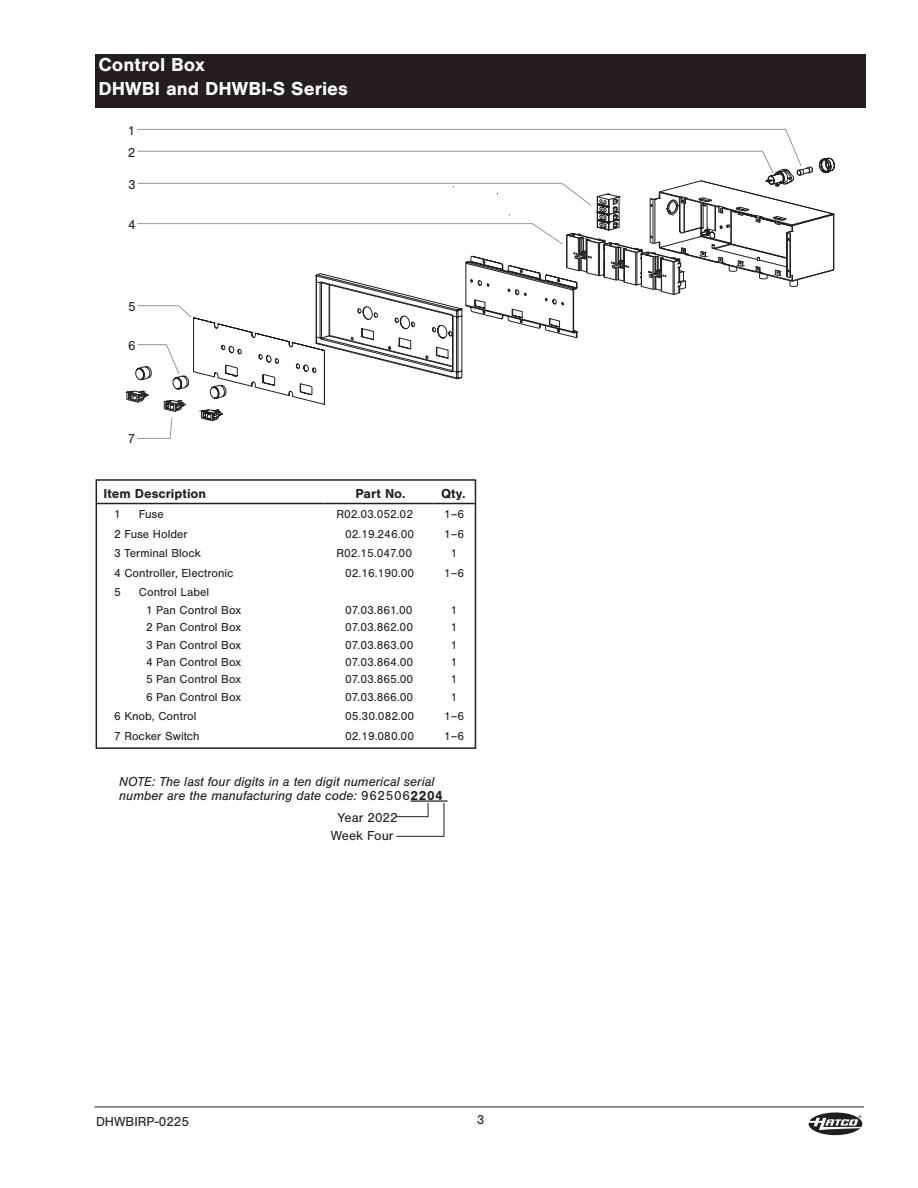
<style>
.page{position:relative;width:918px;height:1188px;background:#fff}
.page>*{position:absolute;margin:0;border:0;box-sizing:border-box;transform-origin:0 0}
.t1{font:700 19.5px/23.1px "Nimbus San";color:#fff}
.t2{font:italic 13.5px/13.5px "Nimbus San";color:#231f20}
.t3{font:13.5px/17.9px "Nimbus San";color:#231f20;text-align:center}
.t4{font:700 13.5px "Nimbus San";color:#231f20}
.t5{font:12px/17.4px "Nimbus San";color:#231f20;text-align:justify}
.s1{font-style:normal}
.s2{font-weight:700;font-style:normal}
</style>
<div class="page">
<hr style="left:94px;top:1107px;width:770px;height:1px;background:#231f20">
<svg style="left:809px;top:1112px;width:53px;height:23px"></svg>
<hr style="left:411px;top:800px;width:37px;height:2px;background:#231f20">
<svg style="left:396px;top:802px;width:49px;height:35px"></svg>
<div style="left:95px;top:54px;width:771px;height:54px;background:#231f20"></div>
<svg style="left:199px;top:409px;width:24px;height:12px"></svg>
<svg style="left:135px;top:369px;width:324px;height:36px"></svg>
<svg style="left:126px;top:391px;width:60px;height:48px"></svg>
<svg style="left:137px;top:129px;width:698px;height:250px"></svg>
<hr style="left:97px;top:503px;width:41px;height:1px;background:#231f20">
<hr style="left:138px;top:503px;width:185px;height:1px;background:#231f20">
<hr style="left:323px;top:503px;width:111px;height:1px;background:#231f20">
<hr style="left:434px;top:503px;width:41px;height:1px;background:#231f20">
<div style="left:96px;top:479px;width:380px;height:270px;border:2px solid #231f20"></div>
<h1 class="t1" style="left:98px;top:54px;width:251px">Control Box<br>DHWBI and DHWBI-S Series</h1>
<p class="t3" style="left:128px;top:120px;width:9px;line-height:21.9px;text-align:left">1<br>2</p>
<p class="t3" style="left:128px;top:176px;width:9px">3</p>
<p class="t3" style="left:128px;top:215px;width:9px">4</p>
<p class="t3" style="left:128px;top:298px;width:9px">5</p>
<p class="t3" style="left:128px;top:337px;width:9px">6</p>
<p class="t3" style="left:128px;top:430px;width:9px">7</p>
<p class="t4" style="left:104px;top:486px;width:104px">Item Description</p>
<p class="t4" style="left:356px;top:486px;width:52px">Part No.</p>
<p class="t4" style="left:441px;top:486px;width:26px">Qty.</p>
<p class="t5" style="left:114px;top:506px;width:8px">1</p>
<p class="t5" style="left:139px;top:506px;width:26px">Fuse</p>
<p class="t5" style="left:337px;top:506px;width:78px">R02.03.052.02</p>
<p class="t5" style="left:444px;top:506px;width:22px">1–6</p>
<p class="t5" style="left:114px;top:525px;width:75px">2 Fuse Holder</p>
<p class="t5" style="left:345px;top:525px;width:70px">02.19.246.00</p>
<p class="t5" style="left:444px;top:525px;width:22px">1–6</p>
<p class="t5" style="left:114px;top:545px;width:88px">3 Terminal Block</p>
<p class="t5" style="left:337px;top:545px;width:77px">R02.15.047.00</p>
<p class="t5" style="left:451px;top:545px;width:8px">1</p>
<p class="t5" style="left:114px;top:565px;width:121px">4 Controller, Electronic</p>
<p class="t5" style="left:345px;top:565px;width:70px">02.16.190.00</p>
<p class="t5" style="left:444px;top:565px;width:22px">1–6</p>
<p class="t5" style="left:114px;top:584px;width:8px">5</p>
<p class="t5" style="left:146px;top:584px;width:97px;text-align:left;text-indent:-7px">Control Label<br>1 Pan Control Box<br>2 Pan Control Box<br>3 Pan Control Box<br>4 Pan Control Box<br>5 Pan Control Box<br>6 Pan Control Box</p>
<p class="t5" style="left:345px;top:601px;width:70px">07.03.861.00<br>07.03.862.00<br>07.03.863.00<br>07.03.864.00<br>07.03.865.00<br>07.03.866.00</p>
<p class="t5" style="left:451px;top:601px;width:8px">1<br>1<br>1<br>1<br>1<br>1</p>
<p class="t5" style="left:114px;top:708px;width:84px">6 Knob, Control</p>
<p class="t5" style="left:345px;top:708px;width:71px">05.30.082.00</p>
<p class="t5" style="left:444px;top:708px;width:22px">1–6</p>
<p class="t5" style="left:114px;top:727px;width:87px">7 Rocker Switch</p>
<p class="t5" style="left:345px;top:727px;width:70px">02.19.080.00</p>
<p class="t5" style="left:444px;top:727px;width:22px">1–6</p>
<p class="t2" style="left:119px;top:775px;width:325px">NOTE: The last four digits in a ten digit numerical serial number are the manufacturing date code: <span class="s1">962506</span><span class="s2">2204</span></p>
<p class="t3" style="left:331px;top:809px;width:69px">Year 2022<br>Week Four</p>
<p class="t3" style="left:96px;top:1113px;width:95px">DHWBIRP-0225</p>
<p class="t3" style="left:477px;top:1111px;width:9px">3</p>
</div>
